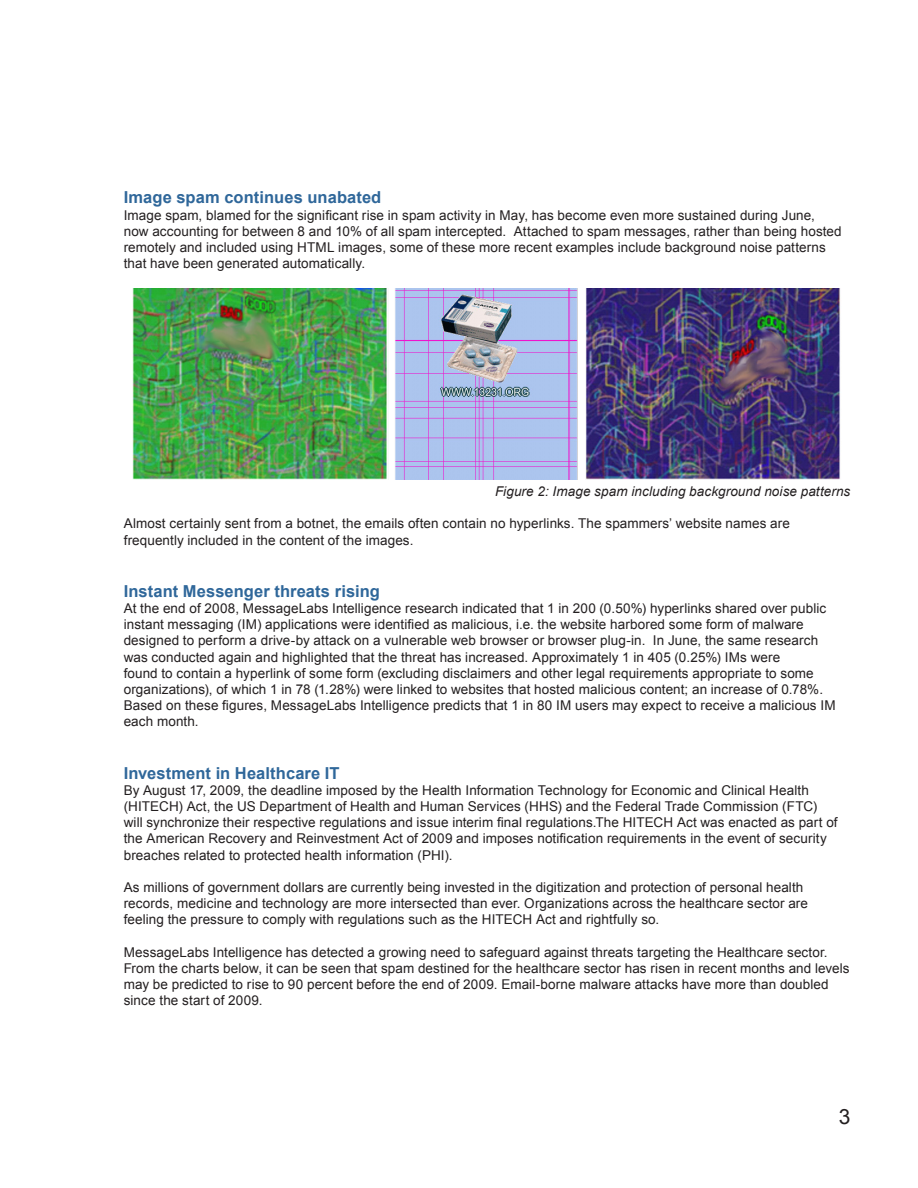
<style>
.page{position:relative;width:918px;height:1188px;background:#fff}
.page>*{position:absolute;margin:0;border:0;box-sizing:border-box;transform-origin:0 0}
.t1{font:21px "Arial";color:#231f20}
._02_Basic_-_Subhead{font:700 16.5px "Arial";letter-spacing:.005em;color:#2f679a}
.t2{font:13.5px/16.2px "Arial";letter-spacing:.005em;color:#231f20}
.B_06_-_Graphic_title{font:italic 13.5px "Arial";letter-spacing:.005em;color:#231f20}
</style>
<div class="page">
<img style="left:132px;top:289px;width:708px;height:191px">
<p class="_02_Basic_-_Subhead" style="left:124px;top:187px;width:259px">Image spam continues unabated</p>
<p class="t2" style="left:124px;top:207px;width:720px">Image spam, blamed for the significant rise in spam activity in May, has become even more sustained during June, now accounting for between 8 and 10% of all spam intercepted. Attached to spam messages, rather than being hosted remotely and included using HTML images, some of these more recent examples include background noise patterns that have been generated automatically.</p>
<p class="B_06_-_Graphic_title" style="left:495px;top:483px;width:357px">Figure 2: Image spam including background noise patterns</p>
<p class="t2" style="left:124px;top:516px;width:668px">Almost certainly sent from a botnet, the emails often contain no hyperlinks. The spammers’ website names are frequently included in the content of the images.</p>
<p class="_02_Basic_-_Subhead" style="left:124px;top:580px;width:258px">Instant Messenger threats rising</p>
<p class="t2" style="left:124px;top:600px;width:713px">At the end of 2008, MessageLabs Intelligence research indicated that 1 in 200 (0.50%) hyperlinks shared over public instant messaging (IM) applications were identified as malicious, i.e. the website harbored some form of malware designed to perform a drive-by attack on a vulnerable web browser or browser plug-in. In June, the same research was conducted again and highlighted that the threat has increased. Approximately 1 in 405 (0.25%) IMs were<br>found to contain a hyperlink of some form (excluding disclaimers and other legal requirements appropriate to some organizations), of which 1 in 78 (1.28%) were linked to websites that hosted malicious content; an increase of 0.78%.<br>Based on these figures, MessageLabs Intelligence predicts that 1 in 80 IM users may expect to receive a malicious IM each month.</p>
<p class="_02_Basic_-_Subhead" style="left:124px;top:762px;width:217px">Investment in Healthcare IT</p>
<p class="t2" style="left:124px;top:782px;width:716px">By August 17, 2009, the deadline imposed by the Health Information Technology for Economic and Clinical Health (HITECH) Act, the US Department of Health and Human Services (HHS) and the Federal Trade Commission (FTC) will synchronize their respective regulations and issue interim final regulations.The HITECH Act was enacted as part of the American Recovery and Reinvestment Act of 2009 and imposes notification requirements in the event of security breaches related to protected health information (PHI).</p>
<p class="t2" style="left:124px;top:879px;width:686px">As millions of government dollars are currently being invested in the digitization and protection of personal health records, medicine and technology are more intersected than ever. Organizations across the healthcare sector are feeling the pressure to comply with regulations such as the HITECH Act and rightfully so.</p>
<p class="t2" style="left:124px;top:944px;width:727px">MessageLabs Intelligence has detected a growing need to safeguard against threats targeting the Healthcare sector.<br>From the charts below, it can be seen that spam destined for the healthcare sector has risen in recent months and levels may be predicted to rise to 90 percent before the end of 2009. Email-borne malware attacks have more than doubled since the start of 2009.</p>
<h1 class="t1" style="left:839px;top:1103px;width:13px">3</h1>
</div>
